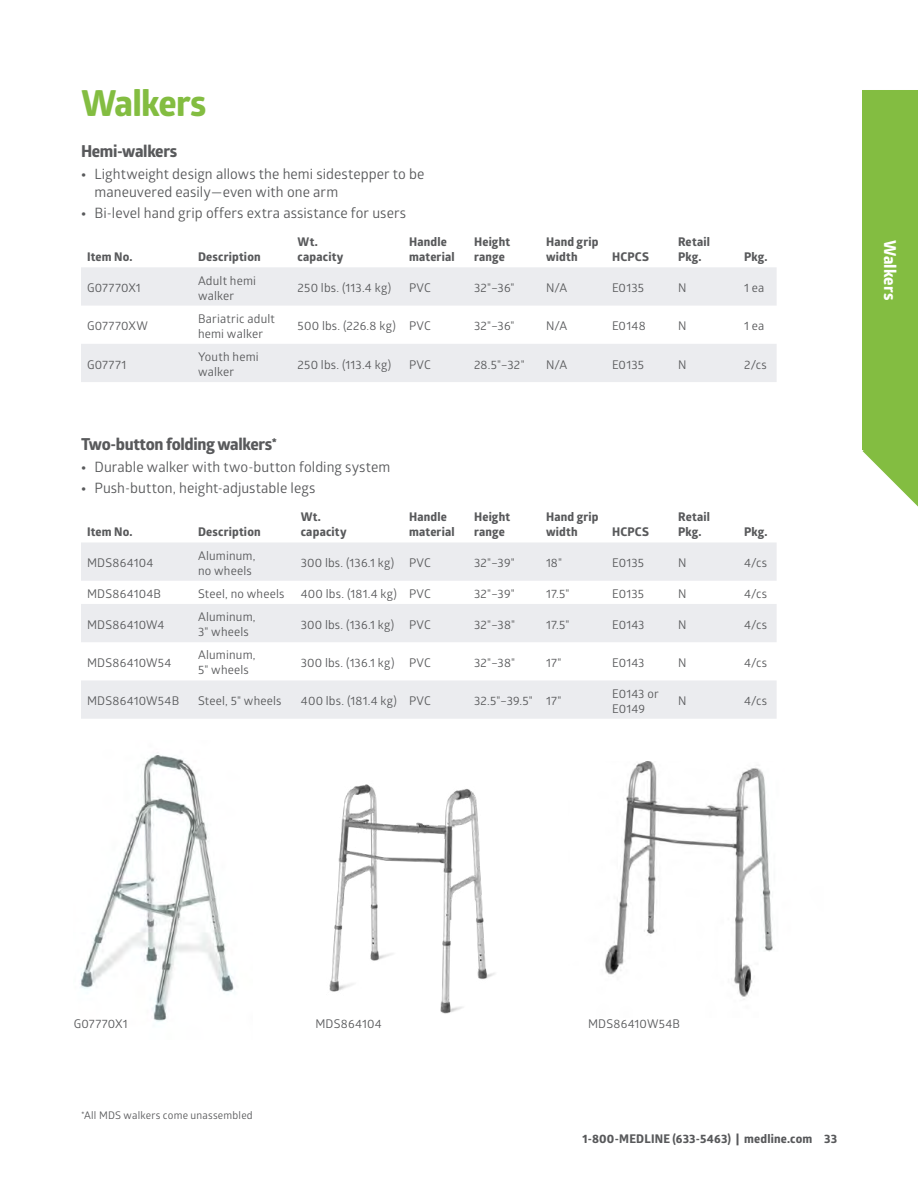
<style>
.page{position:relative;width:918px;height:1188px;background:#fff}
.page>*{position:absolute;margin:0;border:0;box-sizing:border-box;transform-origin:0 0}
.t1{font:800 36px "Glober";letter-spacing:-.02em;color:#83bd41}
.t2{font:800 16.5px "Glober";letter-spacing:-.02em;color:#58595b}
.t3{font:800 16.5px "Glober";letter-spacing:.005em;color:#fff}
.t4{font:14.25px/18px "Glober";letter-spacing:.005em;color:#58595b}
.t5{font:12px/15px "Glober";letter-spacing:.015em;color:#58595b}
.t6{font:800 12px/15px "Glober";letter-spacing:.015em;color:#58595b}
.t7{font:10.5px "Glober";letter-spacing:.02em;color:#58595b}
.s1{font-weight:800}
</style>
<div class="page">
<svg style="left:81px;top:267px;width:696px;height:115px;fill:#ebecef"></svg>
<svg style="left:81px;top:542px;width:696px;height:177px;fill:#ebecef"></svg>
<svg style="left:862px;top:450px;width:56px;height:57px"></svg>
<div style="left:862px;top:90px;width:56px;height:360px;background:#83bd41"></div>
<img style="left:329px;top:784px;width:166px;height:230px">
<img style="left:80px;top:755px;width:154px;height:267px">
<img style="left:605px;top:761px;width:168px;height:236px">
<h1 class="t1" style="left:81px;top:77px;width:127px">Walkers</h1>
<h2 class="t2" style="left:81px;top:139px;width:98px">Hemi-walkers</h2>
<p class="t4" style="left:94px;top:164px;width:331px;text-indent:-13px"><span class="s1">•</span> Lightweight design allows the hemi sidestepper to be maneuvered easily—even with one arm</p>
<p class="t4" style="left:81px;top:203px;width:327px"><span class="s1">•</span> Bi-level hand grip offers extra assistance for users</p>
<p class="t6" style="left:87px;top:249px;width:47px">Item No.</p>
<p class="t6" style="left:198px;top:249px;width:64px">Description</p>
<p class="t6" style="left:298px;top:234px;width:47px">Wt. capacity</p>
<p class="t6" style="left:409px;top:234px;width:47px">Handle material</p>
<p class="t6" style="left:474px;top:234px;width:38px">Height range</p>
<p class="t6" style="left:546px;top:234px;width:54px">Hand grip width</p>
<p class="t6" style="left:612px;top:249px;width:39px">HCPCS</p>
<p class="t6" style="left:678px;top:234px;width:33px">Retail<br>Pkg.</p>
<p class="t6" style="left:744px;top:249px;width:25px">Pkg.</p>
<p class="t5" style="left:87px;top:280px;width:55px">G07770X1</p>
<p class="t5" style="left:198px;top:272px;width:60px">Adult hemi walker</p>
<p class="t5" style="left:298px;top:280px;width:95px">250 lbs. (113.4 kg)</p>
<p class="t5" style="left:409px;top:280px;width:23px">PVC</p>
<p class="t5" style="left:474px;top:280px;width:42px">32"–36"</p>
<p class="t5" style="left:546px;top:280px;width:23px">N/A</p>
<p class="t5" style="left:612px;top:280px;width:33px">E0135</p>
<p class="t5" style="left:678px;top:280px;width:10px">N</p>
<p class="t5" style="left:744px;top:280px;width:22px">1 ea</p>
<p class="t5" style="left:87px;top:318px;width:63px">G07770XW</p>
<p class="t5" style="left:198px;top:311px;width:78px">Bariatric adult hemi walker</p>
<p class="t5" style="left:298px;top:318px;width:135px">500 lbs. (226.8 kg) PVC</p>
<p class="t5" style="left:474px;top:318px;width:42px">32"–36"</p>
<p class="t5" style="left:546px;top:318px;width:23px">N/A</p>
<p class="t5" style="left:612px;top:318px;width:35px">E0148</p>
<p class="t5" style="left:678px;top:318px;width:10px">N</p>
<p class="t5" style="left:744px;top:318px;width:22px">1 ea</p>
<p class="t5" style="left:87px;top:356px;width:41px">G07771</p>
<p class="t5" style="left:198px;top:349px;width:62px">Youth hemi walker</p>
<p class="t5" style="left:298px;top:356px;width:95px">250 lbs. (113.4 kg)</p>
<p class="t5" style="left:409px;top:356px;width:23px">PVC</p>
<p class="t5" style="left:474px;top:356px;width:52px">28.5"–32"</p>
<p class="t5" style="left:546px;top:356px;width:23px">N/A</p>
<p class="t5" style="left:612px;top:356px;width:33px">E0135</p>
<p class="t5" style="left:678px;top:356px;width:10px">N</p>
<p class="t5" style="left:744px;top:356px;width:24px">2/cs</p>
<h2 class="t2" style="left:81px;top:433px;width:198px">Two-button folding walkers*</h2>
<p class="t4" style="left:81px;top:457px;width:311px"><span class="s1">•</span> Durable walker with two-button folding system</p>
<p class="t4" style="left:81px;top:479px;width:236px"><span class="s1">•</span> Push-button, height-adjustable legs</p>
<p class="t6" style="left:87px;top:525px;width:47px">Item No.</p>
<p class="t6" style="left:198px;top:525px;width:64px">Description</p>
<p class="t6" style="left:301px;top:510px;width:47px">Wt. capacity</p>
<p class="t6" style="left:409px;top:510px;width:47px">Handle material</p>
<p class="t6" style="left:474px;top:510px;width:38px">Height range</p>
<p class="t6" style="left:546px;top:510px;width:54px">Hand grip width</p>
<p class="t6" style="left:612px;top:525px;width:39px">HCPCS</p>
<p class="t6" style="left:678px;top:510px;width:33px">Retail<br>Pkg.</p>
<p class="t6" style="left:744px;top:525px;width:25px">Pkg.</p>
<p class="t5" style="left:87px;top:555px;width:68px">MDS864104</p>
<p class="t5" style="left:198px;top:547px;width:59px">Aluminum, no wheels</p>
<p class="t5" style="left:301px;top:555px;width:132px">300 lbs. (136.1 kg) PVC</p>
<p class="t5" style="left:474px;top:555px;width:42px">32"–39"</p>
<p class="t5" style="left:546px;top:555px;width:18px">18"</p>
<p class="t5" style="left:612px;top:555px;width:33px">E0135</p>
<p class="t5" style="left:678px;top:555px;width:10px">N</p>
<p class="t5" style="left:744px;top:555px;width:25px">4/cs</p>
<p class="t5" style="left:87px;top:586px;width:76px">MDS864104B</p>
<p class="t5" style="left:198px;top:586px;width:88px">Steel, no wheels</p>
<p class="t5" style="left:301px;top:586px;width:132px">400 lbs. (181.4 kg) PVC</p>
<p class="t5" style="left:474px;top:586px;width:42px">32"–39"</p>
<p class="t5" style="left:546px;top:586px;width:25px">17.5"</p>
<p class="t5" style="left:612px;top:586px;width:33px">E0135</p>
<p class="t5" style="left:678px;top:586px;width:10px">N</p>
<p class="t5" style="left:744px;top:586px;width:25px">4/cs</p>
<p class="t5" style="left:87px;top:616px;width:79px">MDS86410W4</p>
<p class="t5" style="left:198px;top:609px;width:59px">Aluminum,<br>3" wheels</p>
<p class="t5" style="left:301px;top:616px;width:132px">300 lbs. (136.1 kg) PVC</p>
<p class="t5" style="left:474px;top:616px;width:43px">32"–38"</p>
<p class="t5" style="left:546px;top:616px;width:25px">17.5"</p>
<p class="t5" style="left:612px;top:616px;width:34px">E0143</p>
<p class="t5" style="left:678px;top:616px;width:10px">N</p>
<p class="t5" style="left:744px;top:616px;width:25px">4/cs</p>
<p class="t5" style="left:87px;top:655px;width:86px">MDS86410W54</p>
<p class="t5" style="left:198px;top:647px;width:59px">Aluminum,<br>5" wheels</p>
<p class="t5" style="left:301px;top:655px;width:132px">300 lbs. (136.1 kg) PVC</p>
<p class="t5" style="left:474px;top:655px;width:43px">32"–38"</p>
<p class="t5" style="left:546px;top:655px;width:17px">17"</p>
<p class="t5" style="left:612px;top:655px;width:34px">E0143</p>
<p class="t5" style="left:678px;top:655px;width:10px">N</p>
<p class="t5" style="left:744px;top:655px;width:25px">4/cs</p>
<p class="t5" style="left:87px;top:693px;width:94px">MDS86410W54B</p>
<p class="t5" style="left:198px;top:693px;width:85px">Steel, 5" wheels</p>
<p class="t5" style="left:301px;top:693px;width:132px">400 lbs. (181.4 kg) PVC</p>
<p class="t5" style="left:474px;top:693px;width:89px">32.5"–39.5" 17"</p>
<p class="t5" style="left:612px;top:685px;width:48px">E0143 or<br>E0149</p>
<p class="t5" style="left:678px;top:693px;width:10px">N</p>
<p class="t5" style="left:744px;top:693px;width:25px">4/cs</p>
<h2 class="t3" style="left:902px;top:240px;width:62px;rotate:90deg">Walkers</h2>
<p class="t5" style="left:74px;top:1016px;width:55px">G07770X1</p>
<p class="t5" style="left:315px;top:1016px;width:68px">MDS864104</p>
<p class="t5" style="left:588px;top:1016px;width:94px">MDS86410W54B</p>
<p class="t7" style="left:81px;top:1108px;width:173px">*All MDS walkers come unassembled</p>
<p class="t6" style="left:582px;top:1132px;width:256px">1-800-MEDLINE (633-5463) | medline.com 33</p>
</div>
